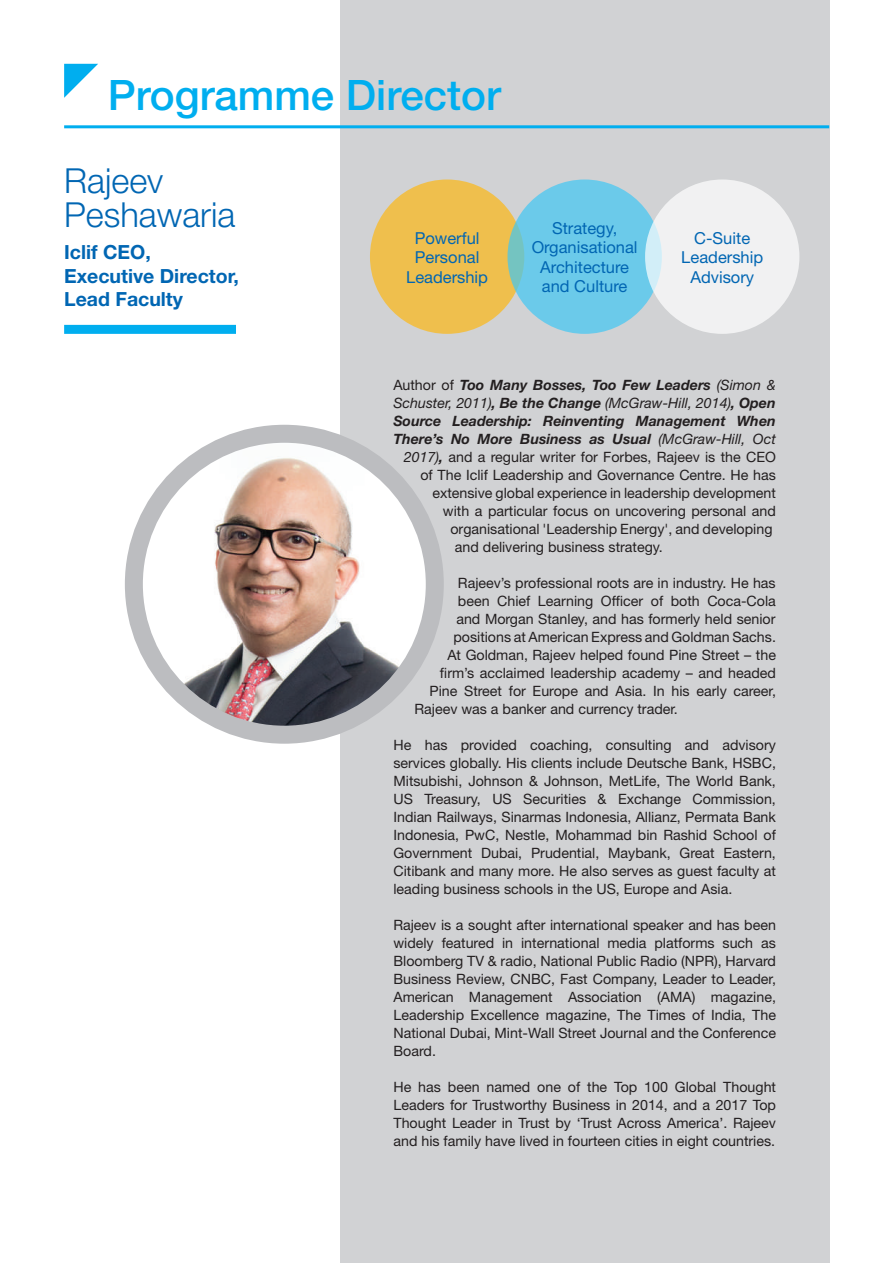
<style>
.page{position:relative;width:893px;height:1263px;background:#fff}
.page>*{position:absolute;margin:0;border:0;box-sizing:border-box;transform-origin:0 0}
.t1{font:500 42px "Helvetica Neue";color:#00aeef}
.t2{font:300 34.5px/34.5px "Helvetica Neue";color:#0166b3}
.t3{font:700 19.5px/23.4px "Helvetica Neue";color:#0166b3}
.t4{font:16.5px/19.5px "Helvetica Neue";color:#0166b3;text-align:center}
.t5{font:14.25px/18px "Helvetica Neue";color:#231f20;text-align:justify}
.t6{font:italic 700 14.25px "Helvetica Neue";color:#231f20}
.t7{font:italic 14.25px "Helvetica Neue";color:#231f20}
.s1{font-weight:400;font-style:normal}
.s2{font-weight:400}
.s3{font-weight:700}
.s4{font-style:italic}
.s5{font-weight:700;font-style:italic}
</style>
<div class="page">
<div style="left:340px;top:0;width:489px;height:1263px;background:#d1d2d4"></div>
<div style="left:370px;top:179px;width:154px;height:155px;background:#efbf4d;border-radius:50%"></div>
<div style="left:507px;top:179px;width:155px;height:155px;background:#6bcaea;border-radius:50%"></div>
<div style="left:645px;top:179px;width:154px;height:155px;background:#f1f1f2;border-radius:50%"></div>
<hr style="left:64px;top:125px;width:765px;height:3px;background:#00aeef">
<svg style="left:64px;top:64px;width:34px;height:34px"></svg>
<div style="left:64px;top:325px;width:172px;height:9px;background:#00aeef"></div>
<img style="left:134px;top:434px;width:301px;height:301px;border-radius:150px">
<div style="left:125px;top:425px;width:319px;height:319px;border:18px solid #bcbdc0;border-radius:50%"></div>
<h1 class="t1" style="left:108px;top:70px;width:394px">Programme Director</h1>
<h2 class="t2" style="left:64px;top:163px;width:173px">Rajeev<br>Peshawaria</h2>
<h3 class="t3" style="left:64px;top:240px;width:176px">Iclif CEO,<br>Executive Director,<br>Lead Faculty</h3>
<p class="t4" style="left:406px;top:228px;width:83px">Powerful<br>Personal<br>Leadership</p>
<p class="t4" style="left:532px;top:218px;width:107px">Strategy,<br>Organisational<br>Architecture and Culture</p>
<p class="t4" style="left:681px;top:228px;width:83px">C-Suite<br>Leadership<br>Advisory</p>
<p class="t6" style="left:393px;top:376px;width:384px"><span class="s1">Author of</span> Too Many Bosses, Too Few Leaders <span class="s2">(Simon &amp;</span></p>
<p class="t7" style="left:393px;top:394px;width:384px">Schuster, 2011)<span class="s3">, Be the Change</span> (McGraw-Hill, 2014)<span class="s3">, Open</span></p>
<p class="t6" style="left:393px;top:412px;width:384px">Source Leadership: Reinventing Management When</p>
<p class="t6" style="left:393px;top:430px;width:384px">There’s No More Business as Usual <span class="s2">(McGraw-Hill, Oct</span></p>
<p class="t5" style="left:404px;top:447px;width:374px"><span class="s4">2017)</span><span class="s5">,</span> and a regular writer for Forbes, Rajeev is the CEO</p>
<p class="t5" style="left:420px;top:465px;width:357px">of The Iclif Leadership and Governance Centre. He has</p>
<p class="t5" style="left:432px;top:483px;width:345px">extensive global experience in leadership development</p>
<p class="t5" style="left:443px;top:501px;width:334px">with a particular focus on uncovering personal and</p>
<p class="t5" style="left:450px;top:519px;width:324px">organisational 'Leadership Energy', and developing</p>
<p class="t5" style="left:455px;top:537px;width:209px">and delivering business strategy.</p>
<p class="t5" style="left:458px;top:573px;width:319px">Rajeev’s professional roots are in industry. He has</p>
<p class="t5" style="left:458px;top:591px;width:320px">been Chief Learning Officer of both Coca-Cola</p>
<p class="t5" style="left:456px;top:609px;width:321px">and Morgan Stanley, and has formerly held senior</p>
<p class="t5" style="left:453px;top:627px;width:324px">positions at American Express and Goldman Sachs.</p>
<p class="t5" style="left:447px;top:645px;width:330px">At Goldman, Rajeev helped found Pine Street – the</p>
<p class="t5" style="left:440px;top:663px;width:338px">firm’s acclaimed leadership academy – and headed</p>
<p class="t5" style="left:429px;top:681px;width:348px">Pine Street for Europe and Asia. In his early career,</p>
<p class="t5" style="left:414px;top:699px;width:265px">Rajeev was a banker and currency trader.</p>
<p class="t5" style="left:393px;top:735px;width:384px">He has provided coaching, consulting and advisory services globally. His clients include Deutsche Bank, HSBC, Mitsubishi, Johnson &amp; Johnson, MetLife, The World Bank, US Treasury, US Securities &amp; Exchange Commission, Indian Railways, Sinarmas Indonesia, Allianz, Permata Bank Indonesia, PwC, Nestle, Mohammad bin Rashid School of Government Dubai, Prudential, Maybank, Great Eastern, Citibank and many more. He also serves as guest faculty at leading business schools in the US, Europe and Asia.</p>
<p class="t5" style="left:393px;top:915px;width:384px">Rajeev is a sought after international speaker and has been widely featured in international media platforms such as Bloomberg TV &amp; radio, National Public Radio (NPR), Harvard Business Review, CNBC, Fast Company, Leader to Leader, American Management Association (AMA) magazine, Leadership Excellence magazine, The Times of India, The National Dubai, Mint-Wall Street Journal and the Conference Board.</p>
<p class="t5" style="left:393px;top:1077px;width:384px">He has been named one of the Top 100 Global Thought Leaders for Trustworthy Business in 2014, and a 2017 Top Thought Leader in Trust by ‘Trust Across America’. Rajeev and his family have lived in fourteen cities in eight countries.</p>
</div>
